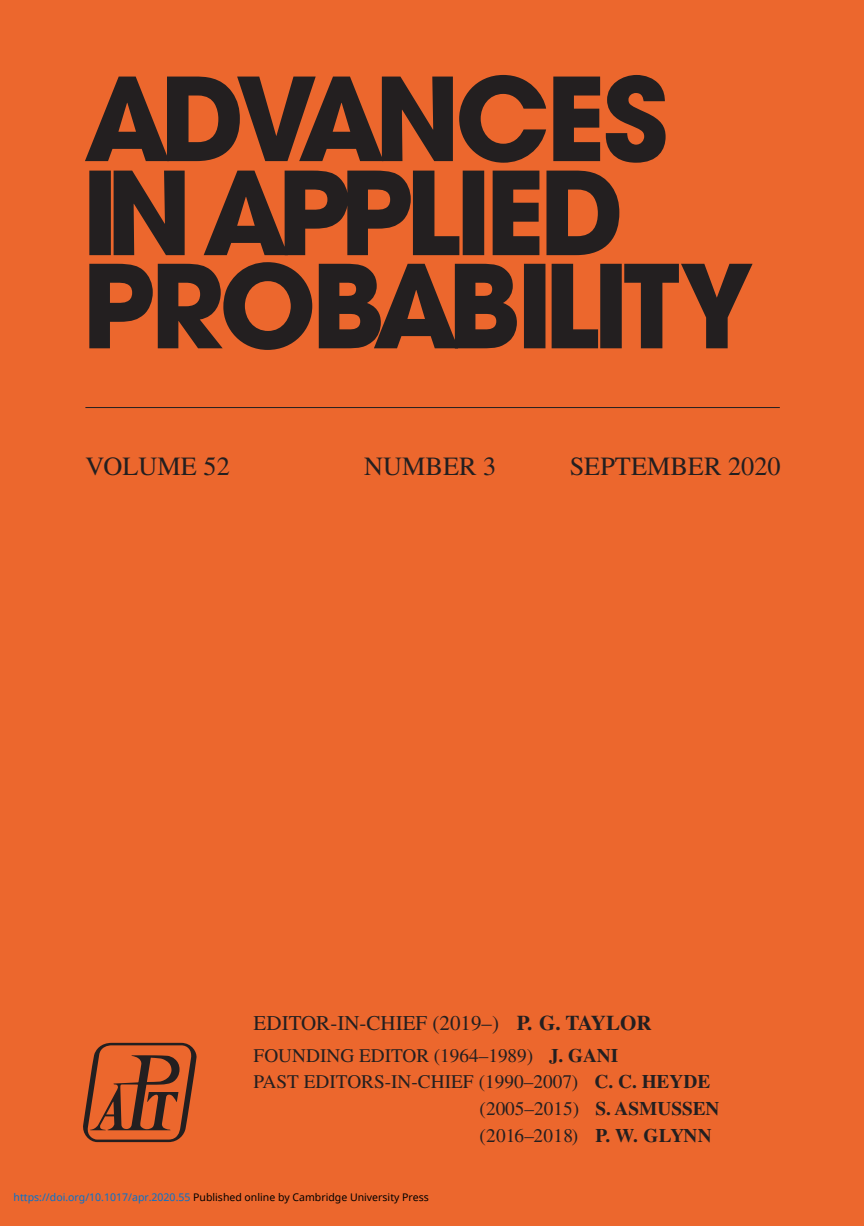
<style>
.page{position:relative;width:864px;height:1226px;background:#fff}
.page>*{position:absolute;margin:0;border:0;box-sizing:border-box;transform-origin:0 0}
.t1{font:26.25px "Times";color:#231f20}
.t2{font:21px "Times";color:#231f20}
.t3{font:19.25px "Times";color:#231f20}
.t4{font:19.25px "Times";letter-spacing:.02em;color:#231f20}
.t5{font:10.5px "Noto Sans";color:#000}
.s1{font-weight:700}
.s2{color:#0172cf}
</style>
<div class="page">
<div style="left:0;top:0;width:863px;height:1225px;background:#ec672d"></div>
<hr style="left:85px;top:407px;width:694px;height:1px;background:#231f20">
<svg style="left:83px;top:1042px;width:113px;height:99px"></svg>
<svg style="left:89px;top:262px;width:663px;height:88px;fill:#231f20"></svg>
<svg style="left:89px;top:170px;width:530px;height:85px;fill:#231f20"></svg>
<svg style="left:85px;top:75px;width:580px;height:88px;fill:#231f20"></svg>
<h1 class="t1" style="left:86px;top:452px;width:146px">VOLUME 52</h1>
<h1 class="t1" style="left:364px;top:452px;width:133px">NUMBER 3</h1>
<h1 class="t1" style="left:569px;top:452px;width:212px">SEPTEMBER 2020</h1>
<p class="t2" style="left:253px;top:1011px;width:399px">EDITOR-IN-CHIEF (2019–) <span class="s1">P. G. TAYLOR</span></p>
<p class="t3" style="left:253px;top:1044px;width:366px">FOUNDING EDITOR (1964–1989) <span class="s1">J. GANI</span></p>
<p class="t3" style="left:253px;top:1070px;width:458px">PAST EDITORS-IN-CHIEF (1990–2007) <span class="s1">C. C. HEYDE</span></p>
<p class="t3" style="left:479px;top:1097px;width:241px">(2005–2015) <span class="s1">S. ASMUSSEN</span></p>
<p class="t4" style="left:479px;top:1124px;width:233px">(2016–2018) <span class="s1">P. W. GLYNN</span></p>
<p class="t5" style="left:14px;top:1189px;width:416px"><span class="s2">https://doi.org/10.1017/apr.2020.55</span> Published online by Cambridge University Press</p>
</div>
